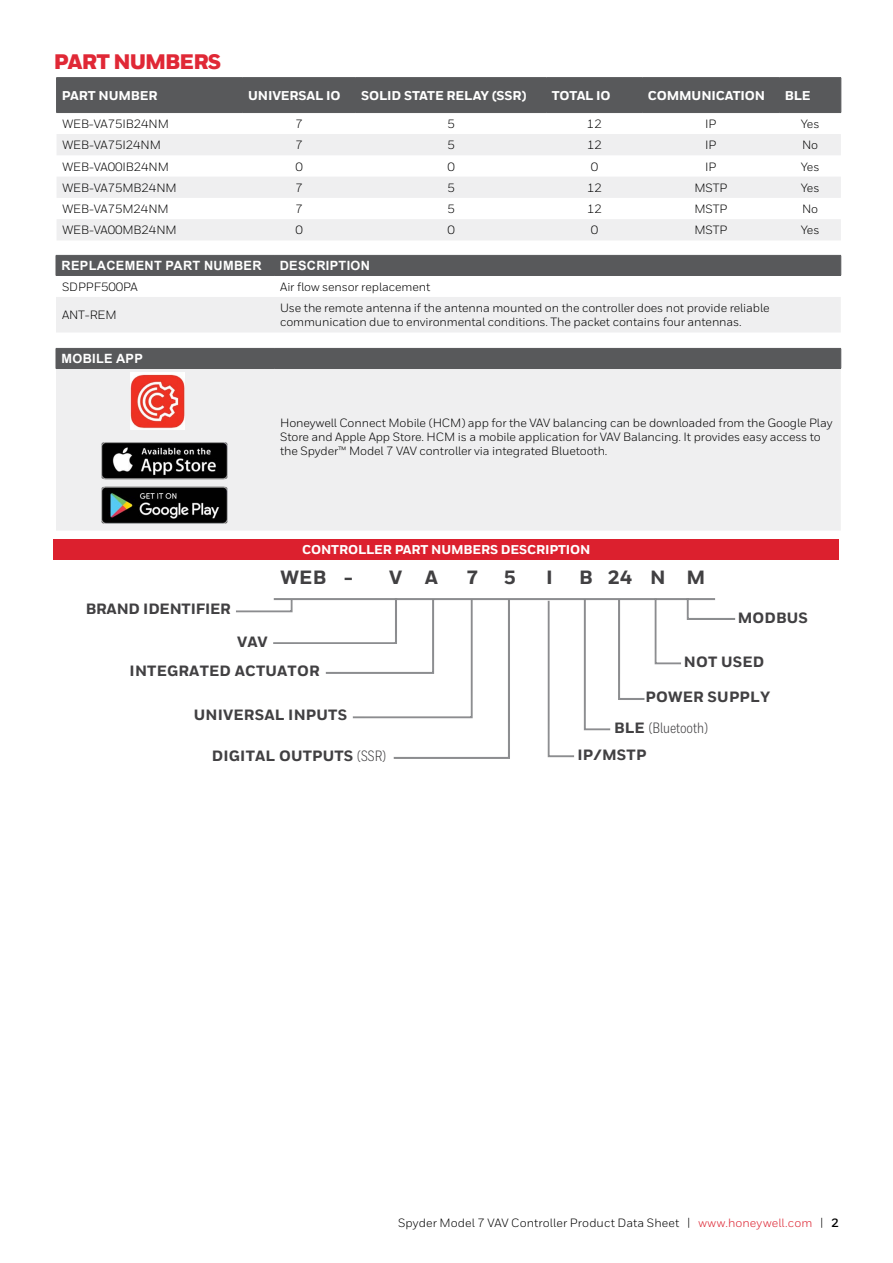
<style>
.page{position:relative;width:893px;height:1263px;background:#fff}
.page>*{position:absolute;margin:0;border:0;box-sizing:border-box;transform-origin:0 0}
.t1{font:900 21px "Honeywell Sans";letter-spacing:-.04em;color:#e02836}
.t2{font:800 19.2px "Honeywell Sans";letter-spacing:.015em;color:#414042}
.t3{font:800 14.85px/29px "Honeywell Sans";letter-spacing:.01em;color:#414042}
.t4{font:800 14.85px "Honeywell Sans";letter-spacing:-.01em;color:#414042}
.t5{font:14.85px "Honeywell Cond";letter-spacing:-.005em;color:#414042}
.t6{font:800 12.75px "Honeywell Sans";letter-spacing:-.01em;color:#fff}
.t7{font:700 12.75px "Arial";letter-spacing:.025em;color:#fff}
.t8{font:12px/14.2px "Honeywell Sans";letter-spacing:-.01em;color:#000}
.s1{font-family:"Honeywell Cond";font-weight:400}
.s2{font-family:"Honeywell Sans";font-weight:800}
.s3{color:#dc202e}
.s4{font-weight:700}
</style>
<div class="page">
<svg style="left:529px;top:598px;width:122px;height:3px"></svg>
<svg style="left:236px;top:598px;width:157px;height:121px"></svg>
<svg style="left:393px;top:598px;width:136px;height:161px"></svg>
<svg style="left:681px;top:598px;width:54px;height:22px"></svg>
<svg style="left:651px;top:598px;width:30px;height:66px"></svg>
<svg style="left:615px;top:598px;width:30px;height:102px"></svg>
<svg style="left:544px;top:598px;width:30px;height:160px"></svg>
<svg style="left:580px;top:598px;width:30px;height:133px"></svg>
<div style="left:54px;top:539px;width:785px;height:20px;background:#dc202e"></div>
<div style="left:56px;top:297px;width:785px;height:35px;background:#efeff0"></div>
<div style="left:56px;top:256px;width:785px;height:19px;background:#58595b"></div>
<hr style="left:56px;top:275px;width:218px;height:1px;background:#58595b">
<hr style="left:274px;top:275px;width:567px;height:1px;background:#58595b">
<hr style="left:56px;top:255px;width:218px;height:1px;background:#58595b">
<hr style="left:274px;top:255px;width:567px;height:1px;background:#58595b">
<div style="left:57px;top:78px;width:784px;height:34px;background:#58595b"></div>
<svg style="left:57px;top:134px;width:784px;height:106px;fill:#efeff0"></svg>
<hr style="left:56px;top:78px;width:1px;height:34px;background:#58595b">
<hr style="left:242px;top:78px;width:1px;height:34px;background:#58595b">
<hr style="left:356px;top:78px;width:1px;height:34px;background:#58595b">
<hr style="left:546px;top:78px;width:1px;height:34px;background:#58595b">
<hr style="left:642px;top:78px;width:1px;height:34px;background:#58595b">
<hr style="left:779px;top:78px;width:1px;height:34px;background:#58595b">
<hr style="left:841px;top:78px;width:1px;height:34px;background:#58595b">
<hr style="left:56px;top:112px;width:187px;height:1px;background:#58595b">
<hr style="left:243px;top:112px;width:113px;height:1px;background:#58595b">
<hr style="left:356px;top:112px;width:190px;height:1px;background:#58595b">
<hr style="left:546px;top:112px;width:96px;height:1px;background:#58595b">
<hr style="left:642px;top:112px;width:137px;height:1px;background:#58595b">
<hr style="left:779px;top:112px;width:62px;height:1px;background:#58595b">
<hr style="left:56px;top:77px;width:187px;height:1px;background:#58595b">
<hr style="left:243px;top:77px;width:113px;height:1px;background:#58595b">
<hr style="left:356px;top:77px;width:190px;height:1px;background:#58595b">
<hr style="left:546px;top:77px;width:96px;height:1px;background:#58595b">
<hr style="left:642px;top:77px;width:137px;height:1px;background:#58595b">
<hr style="left:779px;top:77px;width:62px;height:1px;background:#58595b">
<div style="left:56px;top:369px;width:785px;height:161px;background:#efeff0"></div>
<div style="left:56px;top:349px;width:785px;height:19px;background:#58595b"></div>
<hr style="left:56px;top:368px;width:218px;height:1px;background:#58595b">
<hr style="left:274px;top:368px;width:567px;height:1px;background:#58595b">
<hr style="left:56px;top:348px;width:218px;height:1px;background:#58595b">
<hr style="left:274px;top:348px;width:567px;height:1px;background:#58595b">
<img style="left:131px;top:373px;width:53px;height:57px">
<img style="left:101px;top:442px;width:126px;height:82px">
<h1 class="t1" style="left:54px;top:48px;width:169px">PART NUMBERS</h1>
<p class="t6" style="left:62px;top:88px;width:97px">PART NUMBER</p>
<p class="t6" style="left:248px;top:88px;width:94px">UNIVERSAL IO</p>
<p class="t6" style="left:361px;top:88px;width:167px">SOLID STATE RELAY (SSR)</p>
<p class="t6" style="left:552px;top:88px;width:60px">TOTAL IO</p>
<p class="t6" style="left:648px;top:88px;width:119px">COMMUNICATION</p>
<p class="t6" style="left:785px;top:88px;width:27px">BLE</p>
<p class="t8" style="left:63px;top:117px;width:108px">WEB-VA75IB24NM</p>
<p class="t8" style="left:296px;top:117px;width:9px">7</p>
<p class="t8" style="left:447px;top:117px;width:9px">5</p>
<p class="t8" style="left:587px;top:117px;width:16px">12</p>
<p class="t8" style="left:705px;top:117px;width:13px">IP</p>
<p class="t8" style="left:801px;top:117px;width:20px">Yes</p>
<p class="t8" style="left:63px;top:138px;width:100px">WEB-VA75I24NM</p>
<p class="t8" style="left:296px;top:138px;width:9px">7</p>
<p class="t8" style="left:447px;top:138px;width:9px">5</p>
<p class="t8" style="left:587px;top:138px;width:16px">12</p>
<p class="t8" style="left:705px;top:138px;width:13px">IP</p>
<p class="t8" style="left:802px;top:138px;width:18px">No</p>
<p class="t8" style="left:63px;top:159px;width:108px">WEB-VA00IB24NM</p>
<p class="t8" style="left:296px;top:159px;width:9px">0</p>
<p class="t8" style="left:447px;top:159px;width:9px">0</p>
<p class="t8" style="left:591px;top:159px;width:9px">0</p>
<p class="t8" style="left:705px;top:159px;width:13px">IP</p>
<p class="t8" style="left:801px;top:159px;width:20px">Yes</p>
<p class="t8" style="left:63px;top:181px;width:116px">WEB-VA75MB24NM</p>
<p class="t8" style="left:296px;top:181px;width:9px">7</p>
<p class="t8" style="left:447px;top:181px;width:9px">5</p>
<p class="t8" style="left:587px;top:181px;width:16px">12</p>
<p class="t8" style="left:694px;top:181px;width:34px">MSTP</p>
<p class="t8" style="left:801px;top:181px;width:20px">Yes</p>
<p class="t8" style="left:63px;top:202px;width:108px">WEB-VA75M24NM</p>
<p class="t8" style="left:296px;top:202px;width:9px">7</p>
<p class="t8" style="left:447px;top:202px;width:9px">5</p>
<p class="t8" style="left:587px;top:202px;width:16px">12</p>
<p class="t8" style="left:694px;top:202px;width:34px">MSTP</p>
<p class="t8" style="left:802px;top:202px;width:18px">No</p>
<p class="t8" style="left:63px;top:223px;width:116px">WEB-VA00MB24NM</p>
<p class="t8" style="left:296px;top:223px;width:9px">0</p>
<p class="t8" style="left:447px;top:223px;width:9px">0</p>
<p class="t8" style="left:591px;top:223px;width:9px">0</p>
<p class="t8" style="left:694px;top:223px;width:34px">MSTP</p>
<p class="t8" style="left:801px;top:223px;width:20px">Yes</p>
<p class="t7" style="left:62px;top:257px;width:201px">REPLACEMENT PART NUMBER</p>
<p class="t7" style="left:280px;top:257px;width:92px">DESCRIPTION</p>
<p class="t8" style="left:62px;top:280px;width:77px">SDPPF500PA</p>
<p class="t8" style="left:280px;top:280px;width:152px">Air flow sensor replacement</p>
<p class="t8" style="left:62px;top:308px;width:56px">ANT-REM</p>
<p class="t8" style="left:280px;top:301px;width:491px">Use the remote antenna if the antenna mounted on the controller does not provide reliable communication due to environmental conditions. The packet contains four antennas.</p>
<p class="t7" style="left:62px;top:350px;width:83px">MOBILE APP</p>
<p class="t4" style="left:86px;top:600px;width:147px">BRAND IDENTIFIER</p>
<p class="t8" style="left:280px;top:415px;width:554px">Honeywell Connect Mobile (HCM) app for the VAV balancing can be downloaded from the Google Play<br>Store and Apple App Store. HCM is a mobile application for VAV Balancing. It provides easy access to the Spyder™ Model 7 VAV controller via integrated Bluetooth.</p>
<p class="t6" style="left:302px;top:542px;width:290px">CONTROLLER PART NUMBERS DESCRIPTION</p>
<h2 class="t2" style="left:280px;top:565px;width:74px">WEB -</h2>
<h2 class="t2" style="left:389px;top:565px;width:15px">V</h2>
<h2 class="t2" style="left:425px;top:565px;width:15px">A</h2>
<h2 class="t2" style="left:466px;top:565px;width:13px">7</h2>
<h2 class="t2" style="left:504px;top:565px;width:13px">5</h2>
<h2 class="t2" style="left:546px;top:565px;width:8px">I</h2>
<h2 class="t2" style="left:579px;top:565px;width:128px">B24 N M</h2>
<p class="t3" style="left:738px;top:603px;width:72px">MODBUS</p>
<p class="t3" style="left:130px;top:628px;width:192px;text-indent:108px">VAV<br>INTEGRATED ACTUATOR</p>
<p class="t3" style="left:194px;top:701px;width:155px">UNIVERSAL INPUTS</p>
<p class="t3" style="left:212px;top:742px;width:176px">DIGITAL OUTPUTS <span class="s1">(SSR)</span></p>
<p class="t3" style="left:684px;top:648px;width:82px">NOT USED</p>
<p class="t3" style="left:645px;top:683px;width:126px">POWER SUPPLY</p>
<p class="t5" style="left:614px;top:719px;width:95px"><span class="s2">BLE</span> (Bluetooth)</p>
<p class="t3" style="left:578px;top:741px;width:70px">IP/MSTP</p>
<p class="t8" style="left:398px;top:1216px;width:442px">Spyder Model 7 VAV Controller Product Data Sheet | <span class="s3">www.honeywell.com</span> | <span class="s4">2</span></p>
</div>
